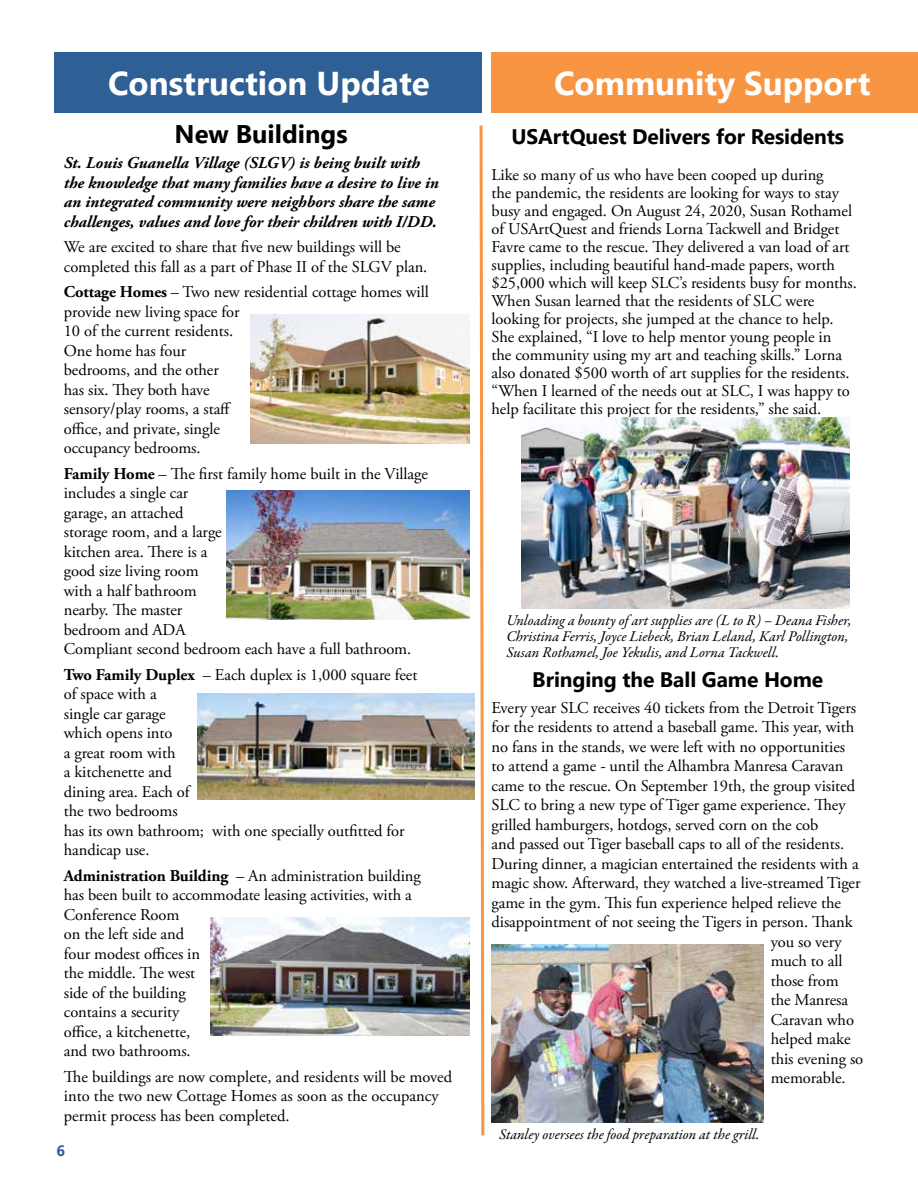
<style>
.page{position:relative;width:918px;height:1188px;background:#fff}
.page>*{position:absolute;margin:0;border:0;box-sizing:border-box;transform-origin:0 0}
.t1{font:700 33px "Segoe UI";color:#fff}
.t2{font:700 25.5px "Segoe UI";color:#000}
.t3{font:700 21px "Segoe UI";letter-spacing:-.005em;color:#000}
.t4{font:16.5px/19.5px "Adobe Garamond Pro";letter-spacing:-.005em;color:#000}
.t5{font:italic 700 16.5px/19.5px "Adobe Garamond Pro";color:#000}
.t6{font:italic 15px/16.2px "Garamond Premr Pro";color:#000}
.t7{font:700 15px "Segoe UI";color:#2f6095}
.s1{font-weight:700}
</style>
<div class="page">
<div style="left:54px;top:53px;width:428px;height:60px;background:#2f6095"></div>
<div style="left:492px;top:53px;width:426px;height:60px;background:#f79542"></div>
<svg style="left:479px;top:125px;width:6px;height:1011px"></svg>
<img style="left:211px;top:917px;width:259px;height:118px">
<img style="left:522px;top:417px;width:327px;height:192px">
<img style="left:197px;top:694px;width:278px;height:106px">
<img style="left:227px;top:491px;width:243px;height:128px">
<img style="left:251px;top:314px;width:219px;height:129px">
<img style="left:492px;top:944px;width:272px;height:179px">
<h1 class="t1" style="left:108px;top:52px;width:323px">Construction Update</h1>
<h1 class="t1" style="left:554px;top:52px;width:318px">Community Support</h1>
<p class="t3" style="left:511px;top:117px;width:334px">USArtQuest Delivers for Residents</p>
<p class="t4" style="left:492px;top:166px;width:367px;line-height:18px">Like so many of us who have been cooped up during<br>the pandemic, the residents are looking for ways to stay busy and engaged. On August 24, 2020, Susan Rothamel of USArtQuest and friends Lorna Tackwell and Bridget Favre came to the rescue. They delivered a van load of art supplies, including beautiful hand-made papers, worth $25,000 which will keep SLC’s residents busy for months.<br>When Susan learned that the residents of SLC were looking for projects, she jumped at the chance to help.<br>She explained, “I love to help mentor young people in<br>the community using my art and teaching skills.” Lorna also donated $500 worth of art supplies for the residents. “When I learned of the needs out at SLC, I was happy to help facilitate this project for the residents,” she said.</p>
<h2 class="t2" style="left:175px;top:110px;width:175px">New Buildings</h2>
<p class="t5" style="left:64px;top:154px;width:377px">St. Louis Guanella Village (SLGV) is being built with the knowledge that many families have a desire to live in an integrated community were neighbors share the same challenges, values and love for their children with I/DD.</p>
<p class="t4" style="left:64px;top:238px;width:365px">We are excited to share that five new buildings will be completed this fall as a part of Phase II of the SLGV plan.</p>
<p class="t4" style="left:64px;top:283px;width:366px"><span class="s1">Cottage Homes</span> – Two new residential cottage homes will provide new living space for<br>10 of the current residents.<br>One home has four<br>bedrooms, and the other<br>has six. They both have<br>sensory/play rooms, a staff<br>office, and private, single<br>occupancy bedrooms.</p>
<p class="t4" style="left:64px;top:464px;width:366px"><span class="s1">Family Home</span> – The first family home built in the Village includes a single car<br>garage, an attached<br>storage room, and a large<br>kitchen area. There is a<br>good size living room<br>with a half bathroom<br>nearby. The master<br>bedroom and ADA<br>Compliant second bedroom each have a full bathroom.</p>
<p class="t4" style="left:64px;top:665px;width:355px"><span class="s1">Two Family Duplex</span> – Each duplex is 1,000 square feet of space with a<br>single car garage<br>which opens into<br>a great room with<br>a kitchenette and<br>dining area. Each of<br>the two bedrooms<br>has its own bathroom; with one specially outfitted for handicap use.</p>
<p class="t4" style="left:64px;top:866px;width:359px"><span class="s1">Administration Building</span> – An administration building has been built to accommodate leasing activities, with a<br>Conference Room<br>on the left side and<br>four modest offices in<br>the middle. The west<br>side of the building<br>contains a security<br>office, a kitchenette,<br>and two bathrooms.</p>
<p class="t4" style="left:64px;top:1067px;width:390px">The buildings are now complete, and residents will be moved into the two new Cottage Homes as soon as the occupancy permit process has been completed.</p>
<p class="t6" style="left:506px;top:613px;width:347px">Unloading a bounty of art supplies are (L to R) – Deana Fisher,<br>Christina Ferris, Joyce Liebeck, Brian Leland, Karl Pollington,<br>Susan Rothamel, Joe Yekulis, and Lorna Tackwell.</p>
<p class="t3" style="left:532px;top:660px;width:292px">Bringing the Ball Game Home</p>
<p class="t4" style="left:492px;top:698px;width:366px">Every year SLC receives 40 tickets from the Detroit Tigers</p>
<p class="t4" style="left:492px;top:718px;width:364px">for the residents to attend a baseball game. This year, with</p>
<p class="t4" style="left:492px;top:737px;width:355px">no fans in the stands, we were left with no opportunities</p>
<p class="t4" style="left:492px;top:757px;width:353px">to attend a game - until the Alhambra Manresa Caravan</p>
<p class="t4" style="left:492px;top:776px;width:365px">came to the rescue. On September 19th, the group visited</p>
<p class="t4" style="left:492px;top:796px;width:356px">SLC to bring a new type of Tiger game experience. They</p>
<p class="t4" style="left:492px;top:815px;width:328px">grilled hamburgers, hotdogs, served corn on the cob</p>
<p class="t4" style="left:492px;top:835px;width:354px">and passed out Tiger baseball caps to all of the residents.</p>
<p class="t4" style="left:492px;top:854px;width:369px">During dinner, a magician entertained the residents with a</p>
<p class="t4" style="left:492px;top:874px;width:371px">magic show. Afterward, they watched a live-streamed Tiger</p>
<p class="t4" style="left:492px;top:893px;width:351px">game in the gym. This fun experience helped relieve the</p>
<p class="t4" style="left:492px;top:913px;width:363px">disappointment of not seeing the Tigers in person. Thank</p>
<p class="t4" style="left:771px;top:932px;width:72px">you so very</p>
<p class="t4" style="left:771px;top:952px;width:73px">much to all</p>
<p class="t4" style="left:771px;top:971px;width:69px">those from</p>
<p class="t4" style="left:771px;top:991px;width:79px">the Manresa</p>
<p class="t4" style="left:771px;top:1010px;width:85px">Caravan who</p>
<p class="t4" style="left:771px;top:1030px;width:81px">helped make</p>
<p class="t4" style="left:771px;top:1049px;width:94px">this evening so</p>
<p class="t4" style="left:771px;top:1069px;width:76px">memorable.</p>
<p class="t7" style="left:56px;top:1137px;width:10px">6</p>
<p class="t6" style="left:499px;top:1127px;width:262px">Stanley oversees the food preparation at the grill.</p>
</div>
